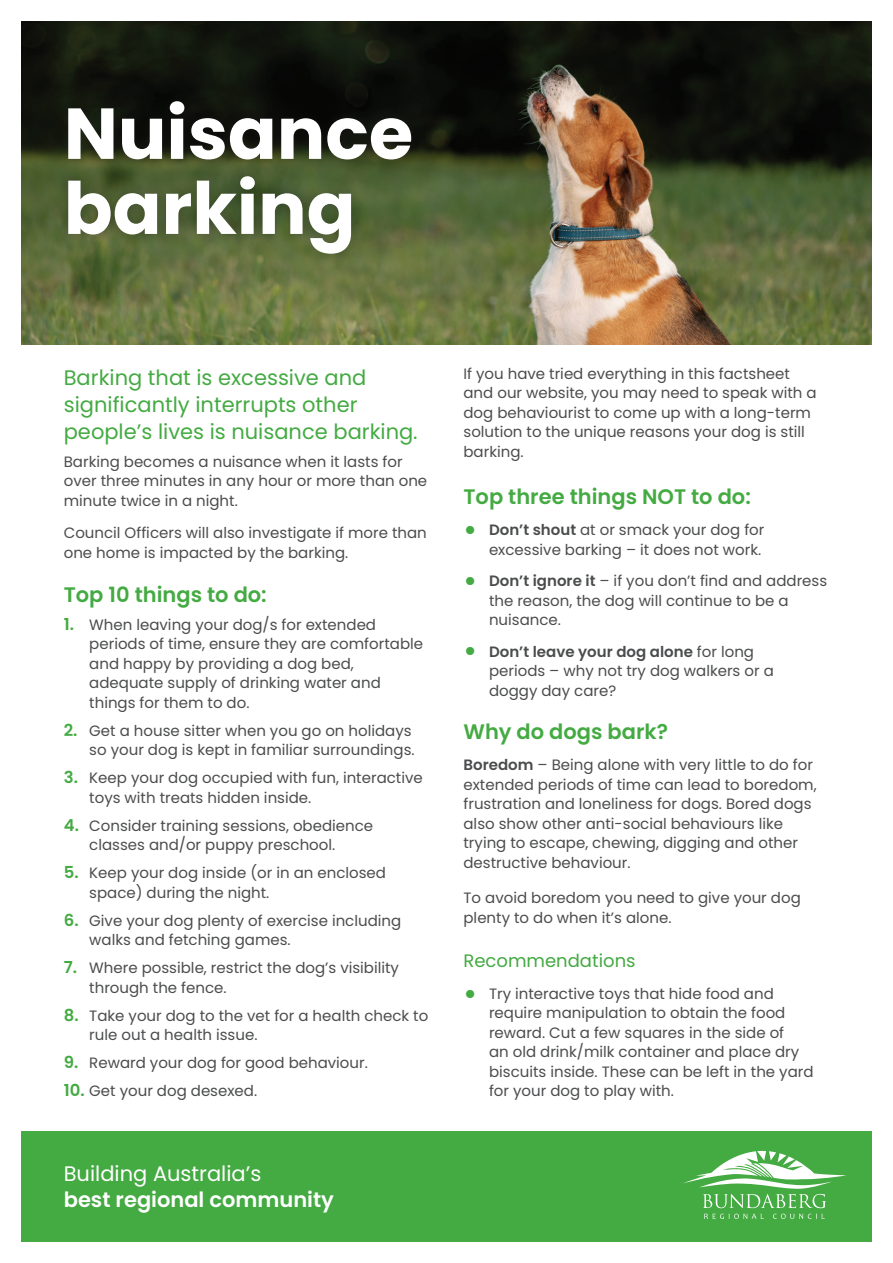
<style>
.page{position:relative;width:893px;height:1263px;background:#fff}
.page>*{position:absolute;margin:0;border:0;box-sizing:border-box;transform-origin:0 0}
.t1{font:700 72px/75px "Poppins";color:#fff}
.t2{font:21px/27px "Poppins";color:#44aa42}
.t3{font:600 21px "Poppins";color:#44aa42}
.t4{font:600 21px "Poppins";color:#fff}
.t5{font:21px "Poppins";color:#fff}
.t6{font:18px "Poppins";color:#44aa42}
.t7{font:15px/19.5px "Poppins";color:#4b4c4d}
.s1{font-weight:600;font-size:16.5px;color:#44aa42}
.s2{font-weight:700;font-size:27px;color:#44aa42}
.s3{font-weight:600}
</style>
<div class="page">
<div style="left:21px;top:1131px;width:851px;height:111px;background:#44aa42"></div>
<svg style="left:682px;top:1151px;width:164px;height:68px"></svg>
<img style="left:21px;top:21px;width:851px;height:323px">
<div style="left:57px;top:90px;width:365px;height:175px;background:#231f20;opacity:.3"></div>
<h1 class="t1" style="left:64px;top:97px;width:351px">Nuisance barking</h1>
<h2 class="t2" style="left:64px;top:364px;width:355px">Barking that is excessive and significantly interrupts other people’s lives is nuisance barking.</h2>
<p class="t7" style="left:64px;top:452px;width:365px">Barking becomes a nuisance when it lasts for over three minutes in any hour or more than one minute twice in a night.</p>
<p class="t7" style="left:64px;top:523px;width:365px">Council Officers will also investigate if more than one home is impacted by the barking.</p>
<h2 class="t3" style="left:64px;top:582px;width:205px">Top 10 things to do:</h2>
<p class="t7" style="left:89px;top:615px;width:335px;text-indent:-26px"><span class="s1">1.</span> When leaving your dog/s for extended periods of time, ensure they are comfortable and happy by providing a dog bed, adequate supply of drinking water and things for them to do.</p>
<p class="t7" style="left:64px;top:721px;width:352px;text-align:right"><span class="s1">2.</span> Get a house sitter when you go on holidays so your dog is kept in familiar surroundings.</p>
<p class="t7" style="left:89px;top:768px;width:335px;text-indent:-26px"><span class="s1">3.</span> Keep your dog occupied with fun, interactive toys with treats hidden inside.</p>
<p class="t7" style="left:89px;top:816px;width:285px;text-indent:-26px"><span class="s1">4.</span> Consider training sessions, obedience classes and/or puppy preschool.</p>
<p class="t7" style="left:89px;top:863px;width:298px;text-indent:-26px"><span class="s1">5.</span> Keep your dog inside (or in an enclosed space) during the night.</p>
<p class="t7" style="left:89px;top:911px;width:313px;text-indent:-26px"><span class="s1">6.</span> Give your dog plenty of exercise including walks and fetching games.</p>
<p class="t7" style="left:89px;top:958px;width:311px;text-indent:-26px"><span class="s1">7.</span> Where possible, restrict the dog’s visibility through the fence.</p>
<p class="t7" style="left:89px;top:1006px;width:341px;text-indent:-26px"><span class="s1">8.</span> Take your dog to the vet for a health check to rule out a health issue.</p>
<p class="t7" style="left:64px;top:1053px;width:306px"><span class="s1">9.</span> Reward your dog for good behaviour.</p>
<p class="t7" style="left:64px;top:1081px;width:195px"><span class="s1">10.</span> Get your dog desexed.</p>
<h2 class="t5" style="left:64px;top:1162px;width:199px">Building Australia’s</h2>
<h2 class="t4" style="left:64px;top:1187px;width:272px">best regional community</h2>
<p class="t7" style="left:463px;top:364px;width:355px">If you have tried everything in this factsheet and our website, you may need to speak with a dog behaviourist to come up with a long-term solution to the unique reasons your dog is still barking.</p>
<h2 class="t3" style="left:463px;top:484px;width:289px">Top three things NOT to do:</h2>
<p class="t7" style="left:463px;top:520px;width:302px;text-align:right"><span class="s2">•</span> <span class="s3">Don’t shout</span> at or smack your dog for excessive barking – it does not work.</p>
<p class="t7" style="left:489px;top:571px;width:340px;text-indent:-26px"><span class="s2">•</span> <span class="s3">Don’t ignore it</span> – if you don’t find and address the reason, the dog will continue to be a nuisance.</p>
<p class="t7" style="left:489px;top:642px;width:286px;text-indent:-26px"><span class="s2">•</span> <span class="s3">Don’t leave your dog alone</span> for long periods – why not try dog walkers or a doggy day care?</p>
<h2 class="t3" style="left:463px;top:719px;width:206px">Why do dogs bark?</h2>
<p class="t7" style="left:463px;top:755px;width:355px"><span class="s3">Boredom</span> – Being alone with very little to do for extended periods of time can lead to boredom, frustration and loneliness for dogs. Bored dogs also show other anti-social behaviours like trying to escape, chewing, digging and other destructive behaviour.</p>
<p class="t7" style="left:463px;top:888px;width:339px">To avoid boredom you need to give your dog plenty to do when it’s alone.</p>
<p class="t6" style="left:463px;top:951px;width:174px">Recommendations</p>
<p class="t7" style="left:489px;top:984px;width:326px;text-indent:-26px"><span class="s2">•</span> Try interactive toys that hide food and require manipulation to obtain the food reward. Cut a few squares in the side of<br>an old drink/milk container and place dry biscuits inside. These can be left in the yard for your dog to play with.</p>
</div>
